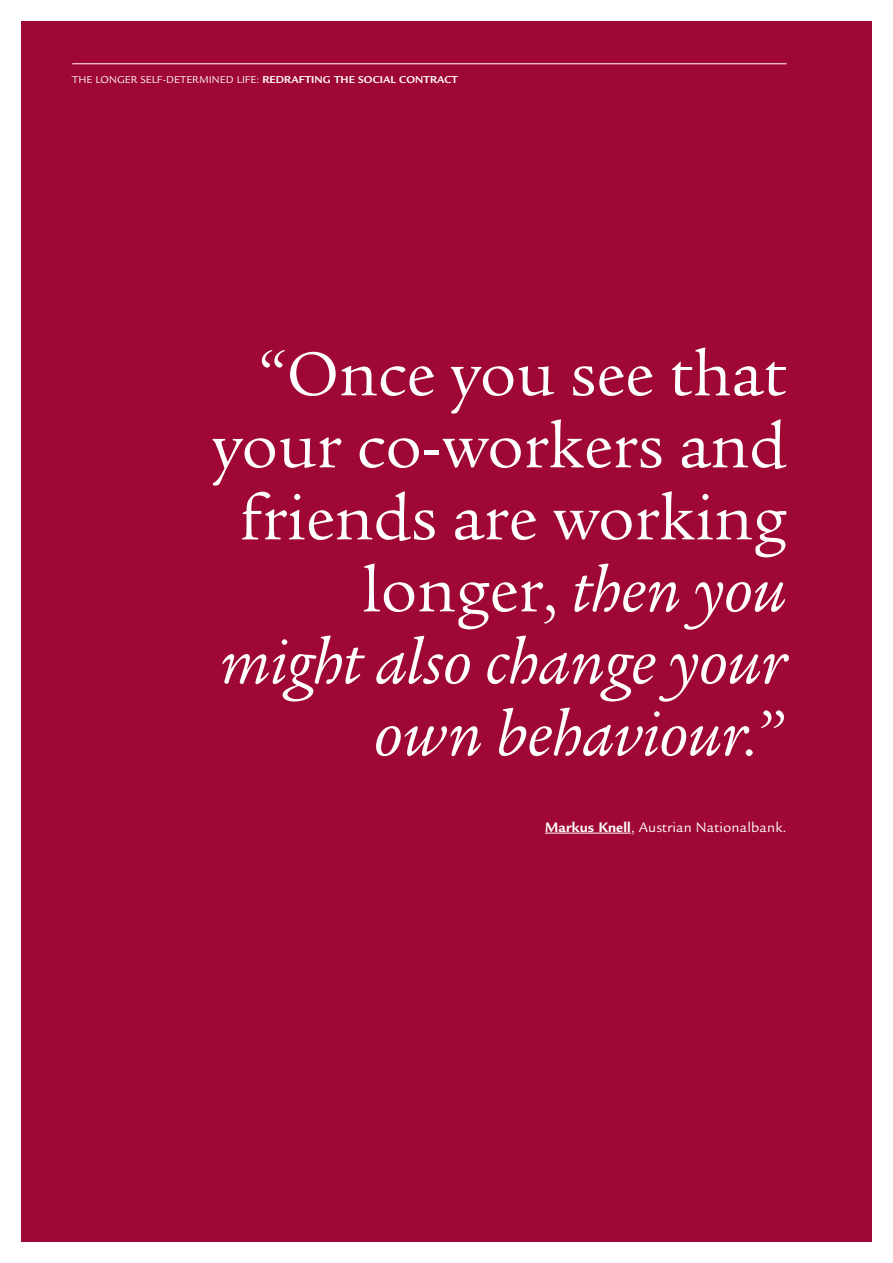
<style>
.page{position:relative;width:893px;height:1263px;background:#fff}
.page>*{position:absolute;margin:0;border:0;box-sizing:border-box;transform-origin:0 0}
.t1{font:67.5px/72px "Legacy Serif";color:#fff;text-align:right}
.t2{font:15px "Legacy Sans";letter-spacing:.005em;color:#fff}
.t3{font:10.8px "Legacy Sans";letter-spacing:.01em;color:#fff}
.s1{font-weight:700}
.s2{font-style:italic}
</style>
<div class="page">
<div style="left:21px;top:21px;width:851px;height:1221px;background:#9f0834"></div>
<hr style="left:545px;top:833px;width:86px;height:1px;background:#fff">
<hr style="left:72px;top:64px;width:715px;height:1px;background:#fff">
<p class="t3" style="left:72px;top:74px;width:387px">THE LONGER SELF-DETERMINED LIFE: <span class="s1">REDRAFTING THE SOCIAL CONTRACT</span></p>
<p class="t1" style="left:212px;top:339px;width:576px">“Once you see that your co-workers and friends are working longer, <span class="s2">then you might also change your own behaviour.</span>”</p>
<p class="t2" style="left:545px;top:818px;width:243px"><span class="s1">Markus Knell</span>, Austrian Nationalbank.</p>
</div>
